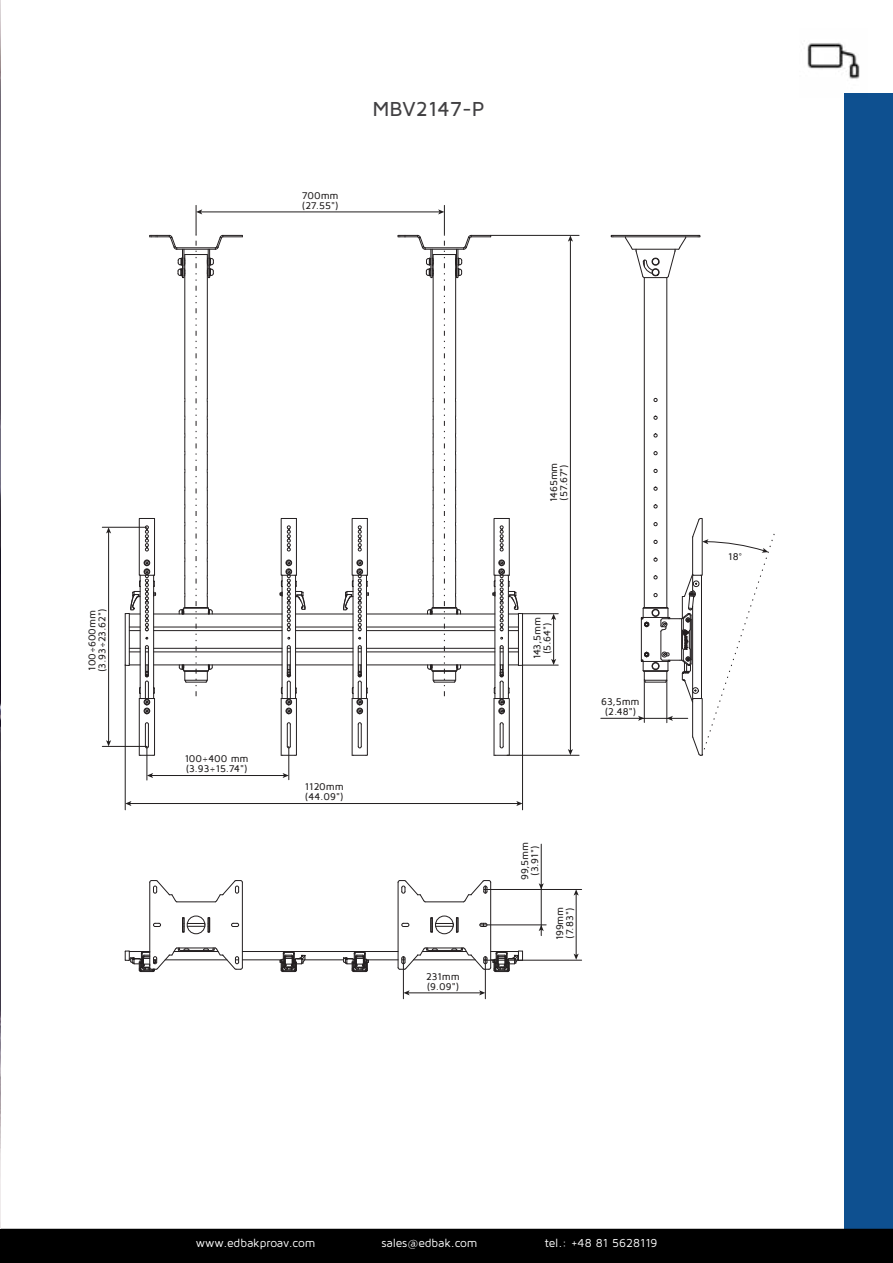
<style>
.page{position:relative;width:893px;height:1263px;background:#fff}
.page>*{position:absolute;margin:0;border:0;box-sizing:border-box;transform-origin:0 0}
.t1{font:500 21px "Maven Pro";color:#414042}
.t2{font:12px "Maven Pro";letter-spacing:-.01em;color:#fff}
.t3{font:500 10.05px/10.1px "Maven Pro";letter-spacing:-.01em;color:#211e1e}
</style>
<div class="page">
<div style="left:844px;top:94px;width:49px;height:1169px;background:#0e5090"></div>
<div style="left:0;top:1229px;width:893px;height:34px;background:#000"></div>
<img style="left:807px;top:42px;width:60px;height:52px">
<img style="left:0;top:0;width:1px;height:1229px">
<hr style="left:154px;top:652px;width:128px;height:1px;background:#231f20">
<hr style="left:296px;top:652px;width:57px;height:1px;background:#231f20">
<hr style="left:366px;top:652px;width:129px;height:1px;background:#231f20">
<hr style="left:154px;top:648px;width:128px;height:1px;background:#231f20">
<hr style="left:296px;top:648px;width:57px;height:1px;background:#231f20">
<hr style="left:366px;top:648px;width:129px;height:1px;background:#231f20">
<hr style="left:154px;top:630px;width:128px;height:1px;background:#231f20">
<hr style="left:296px;top:630px;width:57px;height:1px;background:#231f20">
<hr style="left:366px;top:630px;width:129px;height:1px;background:#231f20">
<hr style="left:154px;top:627px;width:128px;height:1px;background:#231f20">
<hr style="left:296px;top:627px;width:57px;height:1px;background:#231f20">
<hr style="left:366px;top:627px;width:129px;height:1px;background:#231f20">
<hr style="left:154px;top:614px;width:128px;height:1px;background:#231f20">
<hr style="left:296px;top:614px;width:57px;height:1px;background:#231f20">
<hr style="left:366px;top:614px;width:129px;height:1px;background:#231f20">
<hr style="left:154px;top:665px;width:128px;height:1px;background:#231f20">
<hr style="left:296px;top:665px;width:57px;height:1px;background:#231f20">
<hr style="left:366px;top:665px;width:129px;height:1px;background:#231f20">
<hr style="left:366px;top:575px;width:1px;height:123px;background:#231f20">
<hr style="left:353px;top:575px;width:1px;height:123px;background:#231f20">
<hr style="left:367px;top:518px;width:1px;height:57px;background:#231f20">
<svg style="left:354px;top:518px;width:13px;height:1px"></svg>
<svg style="left:358px;top:525px;width:4px;height:26px"></svg>
<hr style="left:296px;top:518px;width:1px;height:57px;background:#231f20">
<svg style="left:283px;top:518px;width:13px;height:1px"></svg>
<svg style="left:287px;top:525px;width:4px;height:26px"></svg>
<hr style="left:352px;top:698px;width:1px;height:57px;background:#231f20">
<svg style="left:352px;top:755px;width:14px;height:1px"></svg>
<svg style="left:358px;top:722px;width:4px;height:26px"></svg>
<hr style="left:494px;top:698px;width:1px;height:57px;background:#231f20">
<svg style="left:494px;top:755px;width:13px;height:1px"></svg>
<svg style="left:500px;top:722px;width:4px;height:26px"></svg>
<hr style="left:139px;top:698px;width:1px;height:57px;background:#231f20">
<div style="left:153px;top:698px;width:2px;height:57px;border:1px solid #231f20"></div>
<svg style="left:139px;top:755px;width:14px;height:1px"></svg>
<svg style="left:145px;top:722px;width:4px;height:26px"></svg>
<hr style="left:281px;top:698px;width:1px;height:57px;background:#231f20">
<div style="left:295px;top:698px;width:2px;height:57px;border:1px solid #231f20"></div>
<svg style="left:281px;top:755px;width:14px;height:1px"></svg>
<svg style="left:287px;top:722px;width:4px;height:26px"></svg>
<svg style="left:343px;top:560px;width:26px;height:71px"></svg>
<svg style="left:352px;top:645px;width:16px;height:69px"></svg>
<hr style="left:282px;top:575px;width:1px;height:123px;background:#231f20">
<hr style="left:295px;top:575px;width:1px;height:123px;background:#231f20">
<svg style="left:280px;top:560px;width:26px;height:71px"></svg>
<svg style="left:281px;top:645px;width:16px;height:69px"></svg>
<hr style="left:644px;top:278px;width:1px;height:329px;background:#231f20">
<hr style="left:667px;top:278px;width:1px;height:329px;background:#231f20">
<hr style="left:613px;top:237px;width:85px;height:1px;background:#231f20">
<hr style="left:613px;top:235px;width:85px;height:1px;background:#231f20">
<svg style="left:625px;top:237px;width:61px;height:41px"></svg>
<hr style="left:165px;top:959px;width:62px;height:1px;background:#231f20">
<hr style="left:242px;top:959px;width:40px;height:1px;background:#231f20">
<hr style="left:305px;top:959px;width:39px;height:1px;background:#231f20">
<hr style="left:367px;top:959px;width:31px;height:1px;background:#231f20">
<hr style="left:413px;top:959px;width:62px;height:1px;background:#231f20">
<hr style="left:242px;top:951px;width:156px;height:1px;background:#231f20">
<hr style="left:429px;top:951px;width:31px;height:1px;background:#231f20">
<hr style="left:429px;top:950px;width:31px;height:1px;background:#231f20">
<hr style="left:180px;top:951px;width:32px;height:1px;background:#231f20">
<hr style="left:180px;top:950px;width:32px;height:1px;background:#231f20">
<hr style="left:490px;top:882px;width:1px;height:85px;background:#231f20">
<hr style="left:425px;top:948px;width:39px;height:1px;background:#231f20">
<hr style="left:425px;top:901px;width:39px;height:1px;background:#231f20">
<div style="left:435px;top:916px;width:18px;height:18px;border:1px solid #231f20;border-radius:50%"></div>
<hr style="left:398px;top:882px;width:1px;height:85px;background:#231f20">
<svg style="left:401px;top:923px;width:8px;height:4px"></svg>
<svg style="left:398px;top:880px;width:27px;height:22px"></svg>
<svg style="left:398px;top:947px;width:40px;height:23px"></svg>
<hr style="left:242px;top:882px;width:1px;height:85px;background:#231f20">
<svg style="left:231px;top:923px;width:8px;height:4px"></svg>
<svg style="left:203px;top:947px;width:40px;height:23px"></svg>
<svg style="left:215px;top:880px;width:28px;height:22px"></svg>
<hr style="left:177px;top:948px;width:38px;height:1px;background:#231f20">
<hr style="left:177px;top:901px;width:38px;height:1px;background:#231f20">
<div style="left:187px;top:916px;width:18px;height:18px;border:1px solid #231f20;border-radius:50%"></div>
<hr style="left:150px;top:882px;width:1px;height:85px;background:#231f20">
<svg style="left:153px;top:923px;width:8px;height:4px"></svg>
<svg style="left:149px;top:880px;width:28px;height:22px"></svg>
<svg style="left:431px;top:917px;width:27px;height:16px"></svg>
<svg style="left:182px;top:917px;width:28px;height:16px"></svg>
<svg style="left:343px;top:952px;width:26px;height:20px"></svg>
<svg style="left:125px;top:947px;width:65px;height:25px"></svg>
<svg style="left:451px;top:947px;width:72px;height:25px"></svg>
<svg style="left:280px;top:952px;width:26px;height:20px"></svg>
<hr style="left:570px;top:240px;width:1px;height:511px;background:#211e1e">
<svg style="left:568px;top:749px;width:5px;height:6px"></svg>
<svg style="left:568px;top:236px;width:5px;height:6px"></svg>
<hr style="left:522px;top:665px;width:36px;height:1px;background:#211e1e">
<hr style="left:522px;top:613px;width:36px;height:1px;background:#211e1e">
<hr style="left:507px;top:755px;width:72px;height:1px;background:#211e1e">
<hr style="left:491px;top:235px;width:88px;height:1px;background:#211e1e">
<hr style="left:553px;top:618px;width:1px;height:43px;background:#211e1e">
<svg style="left:551px;top:614px;width:5px;height:6px"></svg>
<svg style="left:551px;top:659px;width:5px;height:6px"></svg>
<hr style="left:200px;top:212px;width:240px;height:1px;background:#211e1e">
<svg style="left:125px;top:205px;width:118px;height:509px"></svg>
<svg style="left:398px;top:205px;width:125px;height:509px"></svg>
<hr style="left:147px;top:746px;width:1px;height:34px;background:#211e1e">
<hr style="left:125px;top:665px;width:1px;height:145px;background:#211e1e">
<hr style="left:522px;top:665px;width:1px;height:145px;background:#211e1e">
<hr style="left:289px;top:746px;width:1px;height:34px;background:#211e1e">
<hr style="left:151px;top:775px;width:133px;height:1px;background:#201d1e">
<svg style="left:283px;top:773px;width:6px;height:5px"></svg>
<svg style="left:147px;top:773px;width:6px;height:5px"></svg>
<hr style="left:130px;top:803px;width:388px;height:1px;background:#211e1e">
<svg style="left:125px;top:801px;width:6px;height:5px"></svg>
<svg style="left:516px;top:801px;width:6px;height:5px"></svg>
<hr style="left:102px;top:527px;width:45px;height:1px;background:#211e1e">
<hr style="left:102px;top:746px;width:45px;height:1px;background:#211e1e">
<hr style="left:108px;top:532px;width:1px;height:210px;background:#211e1e">
<svg style="left:106px;top:740px;width:5px;height:6px"></svg>
<svg style="left:106px;top:527px;width:5px;height:6px"></svg>
<hr style="left:601px;top:718px;width:39px;height:1px;background:#211e1e">
<svg style="left:638px;top:518px;width:137px;height:238px"></svg>
<hr style="left:484px;top:889px;width:98px;height:1px;background:#231f20">
<hr style="left:480px;top:925px;width:66px;height:1px;background:#231f20">
<hr style="left:484px;top:960px;width:98px;height:1px;background:#231f20">
<hr style="left:576px;top:894px;width:1px;height:61px;background:#211e1e">
<svg style="left:574px;top:953px;width:5px;height:7px"></svg>
<svg style="left:574px;top:890px;width:5px;height:5px"></svg>
<svg style="left:539px;top:925px;width:5px;height:10px"></svg>
<hr style="left:541px;top:844px;width:1px;height:41px;background:#211e1e">
<svg style="left:539px;top:883px;width:5px;height:6px"></svg>
<hr style="left:541px;top:887px;width:1px;height:40px;background:#211e1e">
<svg style="left:480px;top:923px;width:7px;height:4px"></svg>
<svg style="left:463px;top:880px;width:28px;height:22px"></svg>
<hr style="left:403px;top:957px;width:1px;height:42px;background:#231f20">
<hr style="left:485px;top:957px;width:1px;height:42px;background:#231f20">
<hr style="left:408px;top:992px;width:73px;height:1px;background:#211e1e">
<svg style="left:403px;top:990px;width:7px;height:5px"></svg>
<svg style="left:479px;top:990px;width:6px;height:5px"></svg>
<p class="t3" style="left:302px;top:190px;width:38px">700mm (27.55")</p>
<h1 class="t1" style="left:372px;top:96px;width:114px">MBV2147-P</h1>
<p class="t3" style="left:87px;top:672px;width:65px;rotate:-90deg">100÷600mm (3.93÷23.62")</p>
<p class="t3" style="left:185px;top:754px;width:65px">100÷400 mm (3.93÷15.74")</p>
<p class="t3" style="left:305px;top:782px;width:40px">1120mm (44.09")</p>
<p class="t3" style="left:426px;top:971px;width:35px">231mm (9.09")</p>
<p class="t3" style="left:549px;top:502px;width:41px;rotate:-90deg">1465mm (57.67")</p>
<p class="t3" style="left:532px;top:659px;width:44px;text-align:center;rotate:-90deg">143,5mm (5.64")</p>
<p class="t3" style="left:601px;top:697px;width:40px;text-align:center">63,5mm (2.48")</p>
<p class="t3" style="left:520px;top:880px;width:40px;text-align:center;rotate:-90deg">99,5mm (3.91")</p>
<p class="t3" style="left:555px;top:940px;width:35px;rotate:-90deg">199mm (7.83")</p>
<p class="t3" style="left:728px;top:551px;width:16px">18°</p>
<p class="t2" style="left:196px;top:1235px;width:121px">www.edbakproav.com</p>
<p class="t2" style="left:381px;top:1235px;width:98px">sales@edbak.com</p>
<p class="t2" style="left:545px;top:1235px;width:114px">tel.: +48 81 5628119</p>
</div>
